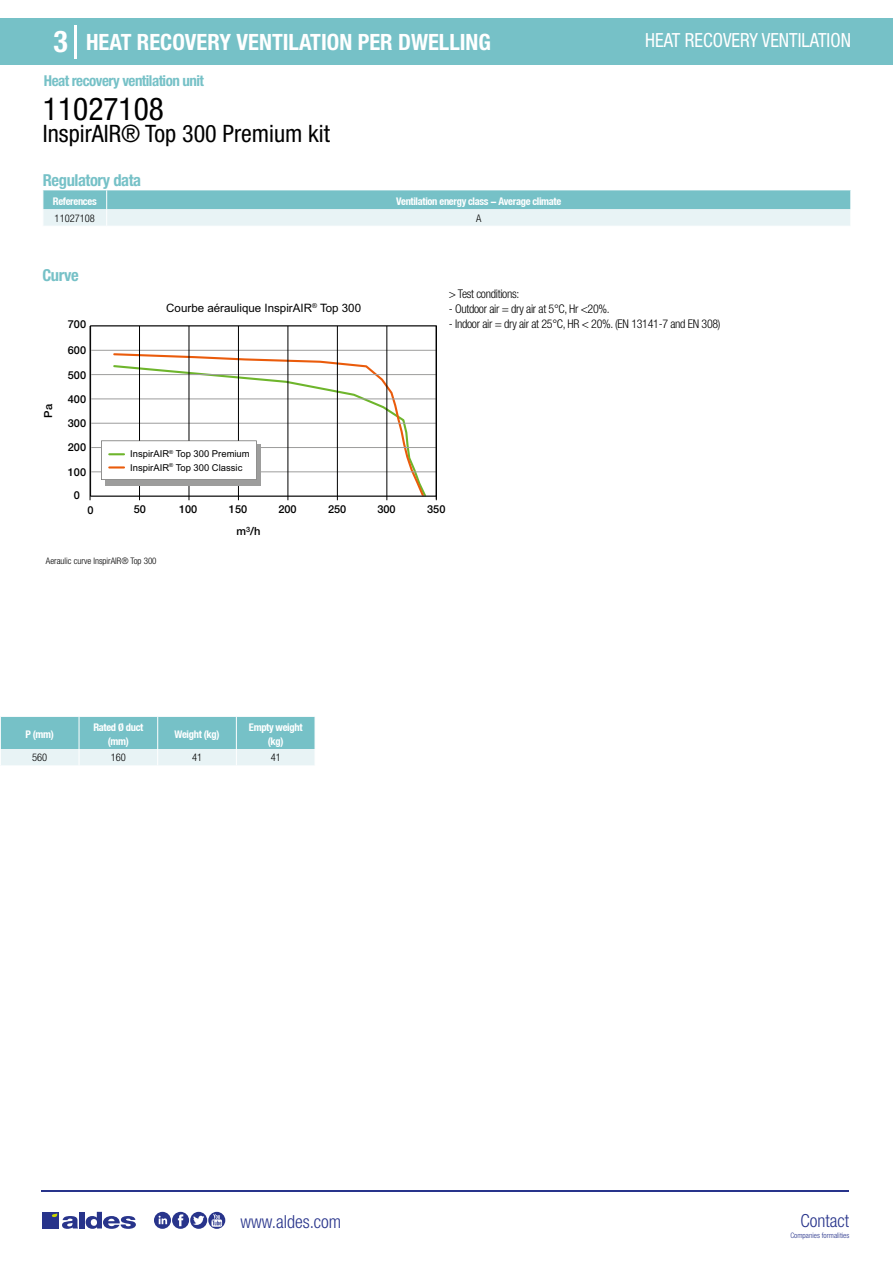
<style>
.page{position:relative;width:893px;height:1263px;background:#fff}
.page>*{position:absolute;margin:0;border:0;box-sizing:border-box;transform-origin:0 0}
.t1{font:condensed 31.5px "Helvetica Neue LT Std";color:#000}
.t2{font:700 condensed 30px "Helvetica Neue LT Std";color:#fff}
.t3{font:condensed 24px "Helvetica Neue LT Std";color:#000}
.t4{font:700 condensed 22.5px "Helvetica Neue LT Std";color:#fff}
.t5{font:condensed 19.5px "Helvetica Neue LT Std";color:#fff;scale:.95 1}
.t6{font:300 condensed 18px "Helvetica Neue";color:#28348b}
.t7{font:700 condensed 16.5px "Helvetica Neue LT Std";letter-spacing:-.025em;color:#76c1c7}
.t8{font:700 condensed 15px "Helvetica Neue LT Std";letter-spacing:-.035em;color:#76c1c7}
.t9{font:300 condensed 12px "Helvetica Neue LT Std";letter-spacing:-.025em;color:#000}
.t10{font:11.55px "Arial";color:#000}
.t11{font:500 11.1px "Helvetica Neue";color:#000}
.t12{font:500 10.95px "Helvetica Neue";color:#000}
.t13{font:700 condensed 10.5px/13.5px "Helvetica Neue";letter-spacing:-.03em;color:#fff;text-align:center}
.t14{font:300 condensed 10.5px "Helvetica Neue";color:#000}
.t15{font:9.45px "Arial";color:#000}
.t16{font:300 condensed 9px "Helvetica Neue";color:#000}
.t17{font:300 condensed 7.5px "Helvetica Neue";color:#28348b}
</style>
<div class="page">
<div style="left:0;top:18px;width:893px;height:46px;background:#76c1c7"></div>
<hr style="left:74px;top:25px;width:2px;height:33px;background:#fff">
<hr style="left:41px;top:1190px;width:808px;height:1px;background:#28348b">
<svg style="left:154px;top:1212px;width:71px;height:17px"></svg>
<div style="left:42px;top:1212px;width:17px;height:16px;background:#28348b"></div>
<div style="left:79px;top:1212px;width:5px;height:16px;background:#28348b"></div>
<svg style="left:86px;top:1212px;width:50px;height:17px"></svg>
<svg style="left:52px;top:1213px;width:26px;height:16px"></svg>
<svg style="left:0;top:717px;width:315px;height:48px;background:#9dd2d6"></svg>
<svg style="left:43px;top:190px;width:808px;height:36px;background:#add9dd"></svg>
<svg style="left:113px;top:352px;width:274px;height:12px"></svg>
<hr style="left:91px;top:496px;width:345px;height:1px;background:#9d9d9c">
<hr style="left:91px;top:472px;width:345px;height:1px;background:#9d9d9c">
<hr style="left:91px;top:447px;width:345px;height:1px;background:#9d9d9c">
<hr style="left:91px;top:423px;width:345px;height:1px;background:#9d9d9c">
<hr style="left:91px;top:399px;width:345px;height:1px;background:#9d9d9c">
<hr style="left:91px;top:374px;width:345px;height:1px;background:#9d9d9c">
<hr style="left:91px;top:350px;width:345px;height:1px;background:#9d9d9c">
<hr style="left:90px;top:326px;width:1px;height:174px;background:#000">
<hr style="left:139px;top:326px;width:1px;height:174px;background:#000">
<hr style="left:189px;top:326px;width:1px;height:174px;background:#000">
<hr style="left:238px;top:326px;width:1px;height:174px;background:#000">
<hr style="left:288px;top:326px;width:1px;height:174px;background:#000">
<hr style="left:337px;top:326px;width:1px;height:174px;background:#000">
<hr style="left:387px;top:326px;width:1px;height:174px;background:#000">
<hr style="left:436px;top:326px;width:1px;height:174px;background:#000">
<div style="left:90px;top:325px;width:347px;height:171px;border:1px solid #000"></div>
<svg style="left:101px;top:364px;width:327px;height:135px"></svg>
<h2 class="t2" style="left:54px;top:24px;width:16px">3</h2>
<h3 class="t4" style="left:86px;top:28px;width:406px">HEAT RECOVERY VENTILATION PER DWELLING</h3>
<h3 class="t5" style="left:645px;top:29px;width:218px">HEAT RECOVERY VENTILATION</h3>
<p class="t8" style="left:44px;top:71px;width:162px">Heat recovery ventilation unit</p>
<h1 class="t1" style="left:43px;top:91px;width:122px">11027108</h1>
<h3 class="t3" style="left:43px;top:120px;width:288px">InspirAIR® Top 300 Premium kit</h3>
<h3 class="t7" style="left:43px;top:170px;width:100px">Regulatory data</h3>
<p class="t13" style="left:53px;top:194px;width:45px">References</p>
<p class="t13" style="left:396px;top:194px;width:166px">Ventilation energy class - Average climate</p>
<p class="t14" style="left:55px;top:212px;width:42px">11027108</p>
<p class="t14" style="left:476px;top:212px;width:7px">A</p>
<h3 class="t7" style="left:43px;top:265px;width:38px">Curve</h3>
<p class="t12" style="left:68px;top:318px;width:20px">700</p>
<p class="t12" style="left:68px;top:344px;width:20px">600</p>
<p class="t11" style="left:41px;top:418px;width:15px;rotate:-90deg">Pa</p>
<p class="t12" style="left:68px;top:368px;width:20px">500</p>
<p class="t12" style="left:68px;top:393px;width:20px">400</p>
<p class="t12" style="left:68px;top:416px;width:20px">300</p>
<p class="t12" style="left:68px;top:440px;width:20px">200</p>
<p class="t12" style="left:68px;top:465px;width:20px">100</p>
<p class="t12" style="left:74px;top:489px;width:8px">0</p>
<p class="t12" style="left:87px;top:503px;width:8px">0</p>
<p class="t10" style="left:166px;top:300px;width:196px">Courbe aéraulique InspirAIR<sup>®</sup> Top 300</p>
<p class="t15" style="left:130px;top:448px;width:121px">InspirAIR<sup>®</sup> Top 300 Premium</p>
<p class="t15" style="left:130px;top:461px;width:114px">InspirAIR<sup>®</sup> Top 300 Classic</p>
<p class="t9" style="left:449px;top:287px;width:72px">&gt; Test conditions:</p>
<p class="t9" style="left:449px;top:302px;width:162px">- Outdoor air = dry air at 5°C, Hr &lt;20%.</p>
<p class="t9" style="left:449px;top:317px;width:273px">- Indoor air = dry air at 25°C, HR &lt; 20%. (EN 13141-7 and EN 308)</p>
<p class="t12" style="left:134px;top:502px;width:14px">50</p>
<p class="t12" style="left:179px;top:502px;width:20px">100</p>
<p class="t12" style="left:229px;top:502px;width:20px">150</p>
<p class="t12" style="left:278px;top:502px;width:20px">200</p>
<p class="t12" style="left:328px;top:502px;width:20px">250</p>
<p class="t12" style="left:377px;top:502px;width:20px">300</p>
<p class="t12" style="left:427px;top:502px;width:20px">350</p>
<p class="t11" style="left:236px;top:525px;width:25px">m<sup>3</sup>/h</p>
<p class="t16" style="left:46px;top:556px;width:112px">Aeraulic curve InspirAIR® Top 300</p>
<p class="t13" style="left:25px;top:727px;width:30px">P (mm)</p>
<p class="t13" style="left:93px;top:721px;width:51px">Rated Ø duct (mm)</p>
<p class="t13" style="left:175px;top:727px;width:46px">Weight (kg)</p>
<p class="t13" style="left:249px;top:721px;width:55px">Empty weight (kg)</p>
<p class="t14" style="left:32px;top:752px;width:17px">560</p>
<p class="t14" style="left:111px;top:752px;width:17px">160</p>
<p class="t14" style="left:192px;top:752px;width:12px">41</p>
<p class="t14" style="left:271px;top:752px;width:12px">41</p>
<h3 class="t6" style="left:240px;top:1211px;width:102px">www.aldes.com</h3>
<h3 class="t6" style="left:800px;top:1211px;width:50px">Contact</h3>
<p class="t17" style="left:790px;top:1230px;width:60px">Companies formalities</p>
</div>
